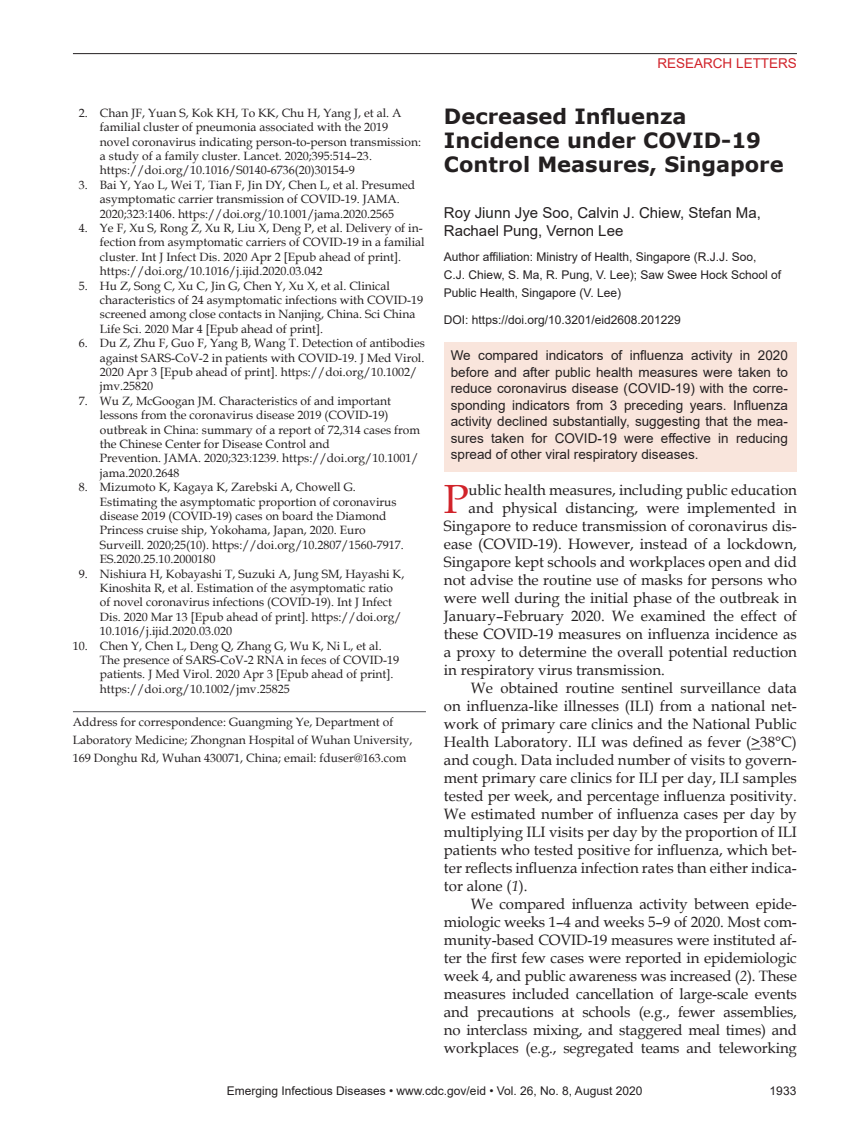
<style>
.page{position:relative;width:851px;height:1134px;background:#fff}
.page>*{position:absolute;margin:0;border:0;box-sizing:border-box;transform-origin:0 0}
.Drop_Cap{font:40.8px "Book Antiqua";color:#d1232a}
.Article_Title{font:700 21px/24px "Verdana";color:#231f20}
.Body_Text{font:15px/18px "Book Antiqua";letter-spacing:-.005em;color:#231f20;text-align:justify}
.Drop_Cap-2{font:15px "Book Antiqua";color:#231f20}
.Authors{font:15px/18px "Arial";color:#231f20}
.Abstract{font:13.5px/16.5px "Arial";color:#231f20;text-align:justify}
.t1{font:13.5px "Arial";color:#d1232a}
.References{font:12px/14.4px "Book Antiqua";color:#231f20}
.Affiliations{font:12px/18px "Arial";color:#231f20}
.Correspondence{font:12px/18px "Book Antiqua";color:#231f20}
.DOI{font:12px "Arial";color:#231f20}
.s1{font-style:italic}
</style>
<div class="page">
<hr style="left:73px;top:53px;width:723px;height:1px;background:#231f20">
<hr style="left:73px;top:711px;width:353px;height:1px;background:#636366">
<div style="left:444px;top:342px;width:352px;height:130px;background:#f9e5dc"></div>
<p class="References" style="left:100px;top:105px;width:322px;text-indent:-21px">2. Chan JF, Yuan S, Kok KH, To KK, Chu H, Yang J, et al. A familial cluster of pneumonia associated with the 2019<br>novel coronavirus indicating person-to-person transmission: a study of a family cluster. Lancet. 2020;395:514–23. https://doi.org/10.1016/S0140-6736(20)30154-9</p>
<p class="References" style="left:79px;top:177px;width:338px;text-align:center">3. Bai Y, Yao L, Wei T, Tian F, Jin DY, Chen L, et al. Presumed asymptomatic carrier transmission of COVID-19. JAMA.<br>2020;323:1406. https://doi.org/10.1001/jama.2020.2565</p>
<p class="References" style="left:100px;top:220px;width:326px;text-indent:-21px">4. Ye F, Xu S, Rong Z, Xu R, Liu X, Deng P, et al. Delivery of in&shy;fection from asymptomatic carriers of COVID-19 in a familial cluster. Int J Infect Dis. 2020 Apr 2 [Epub ahead of print]. https://doi.org/10.1016/j.ijid.2020.03.042</p>
<p class="References" style="left:100px;top:278px;width:324px;text-indent:-21px">5. Hu Z, Song C, Xu C, Jin G, Chen Y, Xu X, et al. Clinical characteristics of 24 asymptomatic infections with COVID-19 screened among close contacts in Nanjing, China. Sci China Life Sci. 2020 Mar 4 [Epub ahead of print].</p>
<p class="References" style="left:100px;top:336px;width:326px;text-indent:-21px">6. Du Z, Zhu F, Guo F, Yang B, Wang T. Detection of antibodies against SARS-CoV-2 in patients with COVID-19. J Med Virol.<br>2020 Apr 3 [Epub ahead of print]. https://doi.org/10.1002/ jmv.25820</p>
<p class="References" style="left:100px;top:393px;width:322px;text-indent:-21px">7. Wu Z, McGoogan JM. Characteristics of and important lessons from the coronavirus disease 2019 (COVID-19) outbreak in China: summary of a report of 72,314 cases from the Chinese Center for Disease Control and<br>Prevention. JAMA. 2020;323:1239. https://doi.org/10.1001/ jama.2020.2648</p>
<p class="References" style="left:100px;top:480px;width:305px;text-indent:-21px">8. Mizumoto K, Kagaya K, Zarebski A, Chowell G.<br>Estimating the asymptomatic proportion of coronavirus disease 2019 (COVID-19) cases on board the Diamond Princess cruise ship, Yokohama, Japan, 2020. Euro Surveill. 2020;25(10). https://doi.org/10.2807/1560-7917.<br>ES.2020.25.10.2000180</p>
<p class="References" style="left:100px;top:566px;width:306px;text-indent:-21px">9. Nishiura H, Kobayashi T, Suzuki A, Jung SM, Hayashi K, Kinoshita R, et al. Estimation of the asymptomatic ratio of novel coronavirus infections (COVID-19). Int J Infect Dis. 2020 Mar 13 [Epub ahead of print]. https://doi.org/ 10.1016/j.ijid.2020.03.020</p>
<p class="References" style="left:100px;top:638px;width:301px;text-indent:-27px">10. Chen Y, Chen L, Deng Q, Zhang G, Wu K, Ni L, et al.<br>The presence of SARS-CoV-2 RNA in feces of COVID-19 patients. J Med Virol. 2020 Apr 3 [Epub ahead of print]. https://doi.org/10.1002/jmv.25825</p>
<p class="Correspondence" style="left:73px;top:712px;width:341px">Address for correspondence: Guangming Ye, Department of<br>Laboratory Medicine; Zhongnan Hospital of Wuhan University,<br>169 Donghu Rd, Wuhan 430071, China; email: fduser@163.com</p>
<p class="t1" style="left:657px;top:54px;width:141px">RESEARCH LETTERS</p>
<p class="Article_Title" style="left:444px;top:104px;width:341px">Decreased Influenza<br>Incidence under COVID-19<br>Control Measures, Singapore</p>
<p class="Authors" style="left:444px;top:204px;width:318px">Roy Jiunn Jye Soo, Calvin J. Chiew, Stefan Ma,<br>Rachael Pung, Vernon Lee</p>
<p class="Affiliations" style="left:444px;top:248px;width:339px">Author affiliation: Ministry of Health, Singapore (R.J.J. Soo,<br>C.J. Chiew, S. Ma, R. Pung, V. Lee); Saw Swee Hock School of<br>Public Health, Singapore (V. Lee)</p>
<p class="DOI" style="left:444px;top:312px;width:238px">DOI: https://doi.org/10.3201/eid2608.201229</p>
<p class="Abstract" style="left:451px;top:347px;width:338px">We compared indicators of influenza activity in 2020 before and after public health measures were taken to reduce coronavirus disease (COVID-19) with the corre&shy;sponding indicators from 3 preceding years. Influenza activity declined substantially, suggesting that the mea&shy;sures taken for COVID-19 were effective in reducing spread of other viral respiratory diseases.</p>
<p class="Drop_Cap" style="left:444px;top:471px;width:26px">P</p>
<p class="Drop_Cap-2" style="left:468px;top:480px;width:330px">ublic health measures, including public education</p>
<p class="Drop_Cap-2" style="left:468px;top:498px;width:330px">and physical distancing, were implemented in</p>
<p class="Drop_Cap-2" style="left:444px;top:516px;width:354px">Singapore to reduce transmission of coronavirus dis-</p>
<p class="Drop_Cap-2" style="left:444px;top:534px;width:354px">ease (COVID-19). However, instead of a lockdown,</p>
<p class="Drop_Cap-2" style="left:444px;top:552px;width:354px">Singapore kept schools and workplaces open and did</p>
<p class="Drop_Cap-2" style="left:444px;top:570px;width:354px">not advise the routine use of masks for persons who</p>
<p class="Drop_Cap-2" style="left:444px;top:588px;width:354px">were well during the initial phase of the outbreak in</p>
<p class="Drop_Cap-2" style="left:444px;top:606px;width:354px">January–February 2020. We examined the effect of</p>
<p class="Drop_Cap-2" style="left:444px;top:624px;width:354px">these COVID-19 measures on influenza incidence as</p>
<p class="Drop_Cap-2" style="left:444px;top:642px;width:354px">a proxy to determine the overall potential reduction</p>
<p class="Drop_Cap-2" style="left:444px;top:660px;width:222px">in respiratory virus transmission.</p>
<p class="Body_Text" style="left:444px;top:679px;width:354px;text-indent:27px">We obtained routine sentinel surveillance data on influenza-like illnesses (ILI) from a national net&shy;work of primary care clinics and the National Public Health Laboratory. ILI was defined as fever (&gt;38°C) and cough. Data included number of visits to govern&shy;ment primary care clinics for ILI per day, ILI samples tested per week, and percentage influenza positivity.<br>We estimated number of influenza cases per day by multiplying ILI visits per day by the proportion of ILI patients who tested positive for influenza, which bet&shy;ter reflects influenza infection rates than either indica&shy;tor alone (<span class="s1">1</span>).</p>
<p class="Body_Text" style="left:444px;top:895px;width:354px;text-indent:27px">We compared influenza activity between epide&shy;miologic weeks 1–4 and weeks 5–9 of 2020. Most com&shy;munity-based COVID-19 measures were instituted af&shy;ter the first few cases were reported in epidemiologic week 4, and public awareness was increased (<span class="s1">2</span>). These measures included cancellation of large-scale events and precautions at schools (e.g., fewer assemblies, no interclass mixing, and staggered meal times) and workplaces (e.g., segregated teams and teleworking</p>
<p class="Affiliations" style="left:227px;top:1082px;width:417px">Emerging Infectious Diseases • www.cdc.gov/eid • Vol. 26, No. 8, August 2020</p>
<p class="Affiliations" style="left:769px;top:1082px;width:28px">1933</p>
</div>
